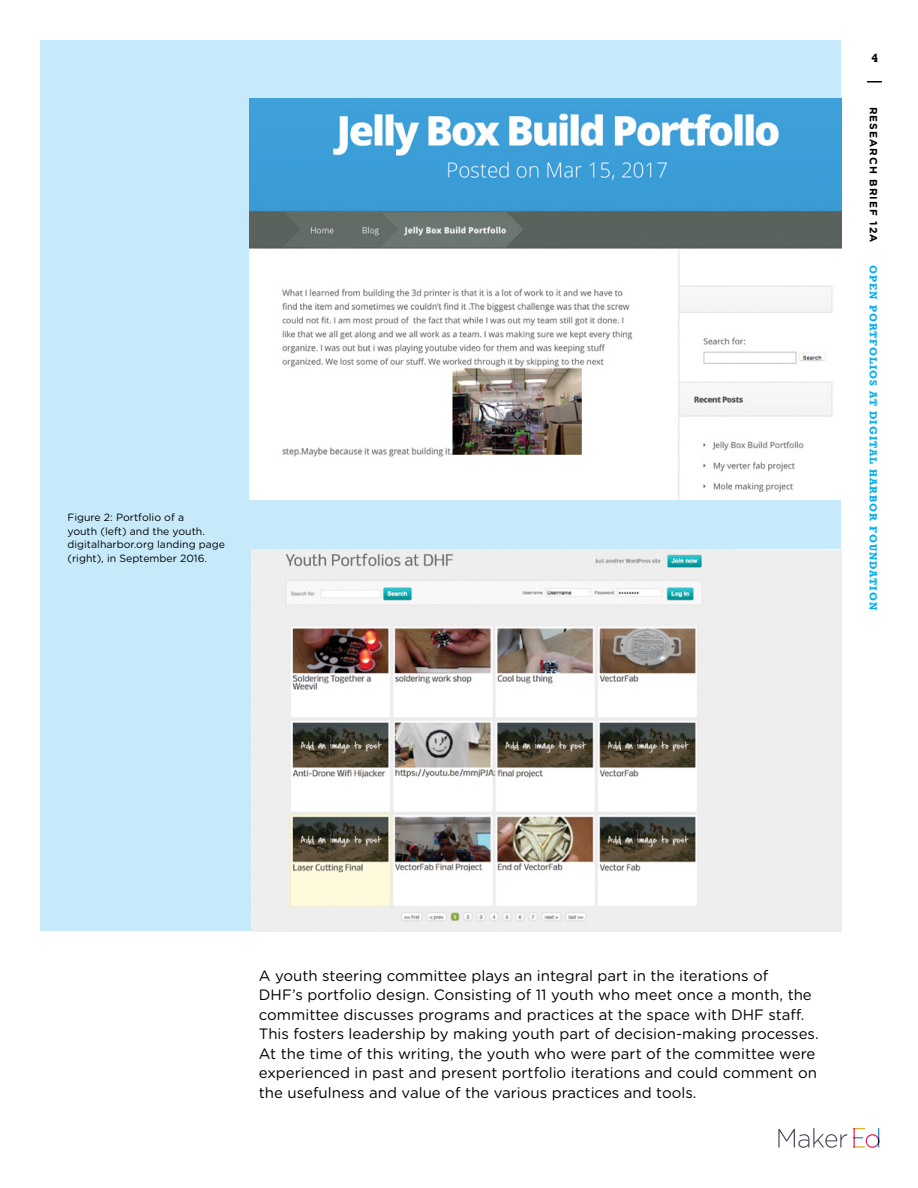
<style>
.page{position:relative;width:918px;height:1188px;background:#fff}
.page>*{position:absolute;margin:0;border:0;box-sizing:border-box;transform-origin:0 0}
.t1{font:15px/19.5px "Gotham Rounded";color:#000}
.t2{font:700 12px "Rockwell";color:#000}
.t3{font:10.5px/13.5px "Gotham Rounded";color:#000}
.t4{font:700 10.5px "Rockwell";letter-spacing:.1em;color:#00aeef}
.t5{font:700 10.5px "Gotham Rounded";letter-spacing:.1em;color:#000}
</style>
<div class="page">
<svg style="left:868px;top:81px;width:13px;height:1px"></svg>
<svg style="left:853px;top:1128px;width:26px;height:20px"></svg>
<svg style="left:778px;top:1128px;width:69px;height:20px"></svg>
<div style="left:40px;top:40px;width:801px;height:892px;background:#c7eafb"></div>
<img style="left:249px;top:99px;width:592px;height:400px">
<img style="left:251px;top:549px;width:590px;height:382px">
<p class="t3" style="left:68px;top:510px;width:159px">Figure 2: Portfolio of a<br>youth (left) and the youth. digitalharbor.org landing page (right), in September 2016.</p>
<p class="t2" style="left:871px;top:51px;width:8px">4</p>
<p class="t5" style="left:881px;top:107px;width:137px;rotate:90deg">RESEARCH BRIEF 12A</p>
<p class="t4" style="left:880px;top:265px;width:346px;rotate:90deg">OPEN PORTFOLIOS AT DIGITAL HARBOR FOUNDATION</p>
<p class="t1" style="left:259px;top:965px;width:561px">A youth steering committee plays an integral part in the iterations of<br>DHF’s portfolio design. Consisting of 11 youth who meet once a month, the committee discusses programs and practices at the space with DHF staff.<br>This fosters leadership by making youth part of decision-making processes.<br>At the time of this writing, the youth who were part of the committee were experienced in past and present portfolio iterations and could comment on the usefulness and value of the various practices and tools.</p>
</div>
